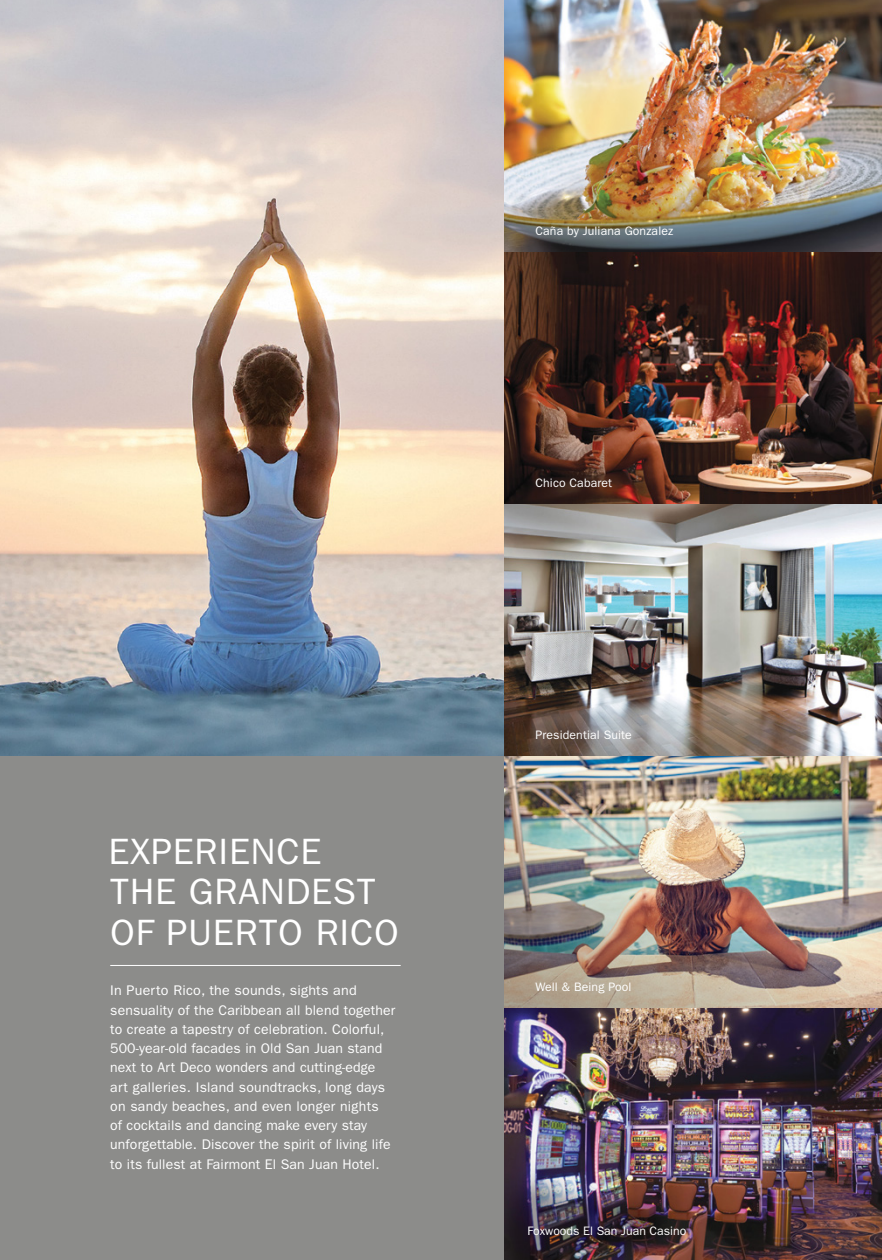
<style>
.page{position:relative;width:882px;height:1260px;background:#fff}
.page>*{position:absolute;margin:0;border:0;box-sizing:border-box;transform-origin:0 0}
.t1{font:36.75px/40.2px "ITC Franklin Gothic Std";letter-spacing:.02em;color:#fff}
.t2{font:14px/19.2px "ITC Franklin Gothic Std";letter-spacing:.01em;color:#fff}
.t3{font:12.25px "ITC Franklin Gothic Std";letter-spacing:.01em;color:#fff}
</style>
<div class="page">
<img style="left:0;top:0;width:504px;height:756px">
<img style="left:504px;top:0;width:378px;height:1260px">
<div style="left:0;top:756px;width:504px;height:504px;background:#8c8c8a"></div>
<hr style="left:110px;top:965px;width:291px;height:1px;background:#fff">
<img style="left:504px;top:756px;width:378px;height:252px">
<h1 class="t1" style="left:108px;top:832px;width:292px">EXPERIENCE<br>THE GRANDEST<br>OF PUERTO RICO</h1>
<p class="t2" style="left:110px;top:981px;width:287px">In Puerto Rico, the sounds, sights and sensuality of the Caribbean all blend together to create a tapestry of celebration. Colorful, 500-year-old facades in Old San Juan stand next to Art Deco wonders and cutting-edge art galleries. Island soundtracks, long days on sandy beaches, and even longer nights<br>of cocktails and dancing make every stay unforgettable. Discover the spirit of living life to its fullest at Fairmont El San Juan Hotel.</p>
<p class="t3" style="left:536px;top:224px;width:139px">Caña by Juliana Gonzalez</p>
<p class="t3" style="left:536px;top:476px;width:78px">Chico Cabaret</p>
<p class="t3" style="left:536px;top:728px;width:98px">Presidential Suite</p>
<p class="t3" style="left:536px;top:980px;width:97px">Well &amp; Being Pool</p>
<p class="t3" style="left:528px;top:1224px;width:160px">Foxwoods El San Juan Casino</p>
</div>
